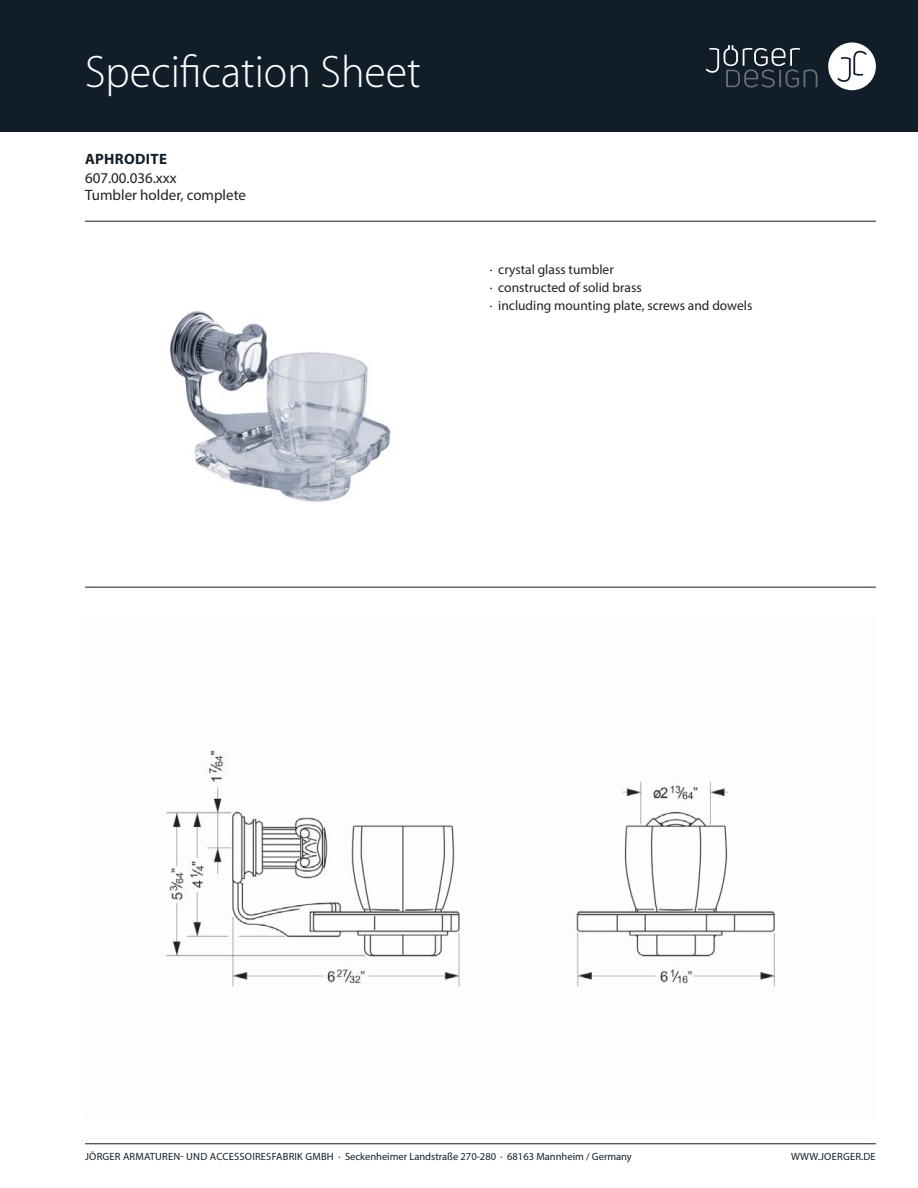
<style>
.page{position:relative;width:918px;height:1188px;background:#fff}
.page>*{position:absolute;margin:0;border:0;box-sizing:border-box;transform-origin:0 0}
.t1{font:100 45px "Myriad Set Pro";color:#fff}
.t2{font:15px "Myriad Pro";color:#231f20}
.t3{font:700 15px "Myriad Pro";letter-spacing:.02em;color:#111e29}
.t4{font:13.5px/18px "Myriad Pro";color:#231f20}
.t5{font:10.5px "Myriad Pro";letter-spacing:.015em;color:#111e29}
</style>
<div class="page">
<div style="left:0;top:0;width:918px;height:132px;background:#111e29"></div>
<div style="left:828px;top:43px;width:48px;height:47px;background:#fff;border-radius:50%"></div>
<svg style="left:837px;top:51px;width:30px;height:31px"></svg>
<svg style="left:706px;top:45px;width:111px;height:43px"></svg>
<hr style="left:85px;top:1143px;width:791px;height:1px;background:#111e29">
<hr style="left:85px;top:221px;width:791px;height:1px;background:#111e29">
<hr style="left:85px;top:587px;width:791px;height:1px;background:#111e29">
<img style="left:170px;top:311px;width:221px;height:191px">
<img style="left:166px;top:750px;width:609px;height:237px">
<h1 class="t1" style="left:85px;top:50px;width:337px">Specification Sheet</h1>
<h2 class="t3" style="left:85px;top:154px;width:83px">APHRODITE</h2>
<h2 class="t2" style="left:85px;top:190px;width:163px">Tumbler holder, complete</h2>
<h2 class="t2" style="left:85px;top:172px;width:93px">607.00.036.xxx</h2>
<p class="t4" style="left:490px;top:262px;width:264px">· crystal glass tumbler<br>· constructed of solid brass<br>· including mounting plate, screws and dowels</p>
<p class="t5" style="left:85px;top:1153px;width:548px">JÖRGER ARMATUREN- UND ACCESSOIRESFABRIK GMBH · Seckenheimer Landstraße 270-280 · 68163 Mannheim / Germany</p>
<p class="t5" style="left:791px;top:1153px;width:86px">WWW.JOERGER.DE</p>
</div>
